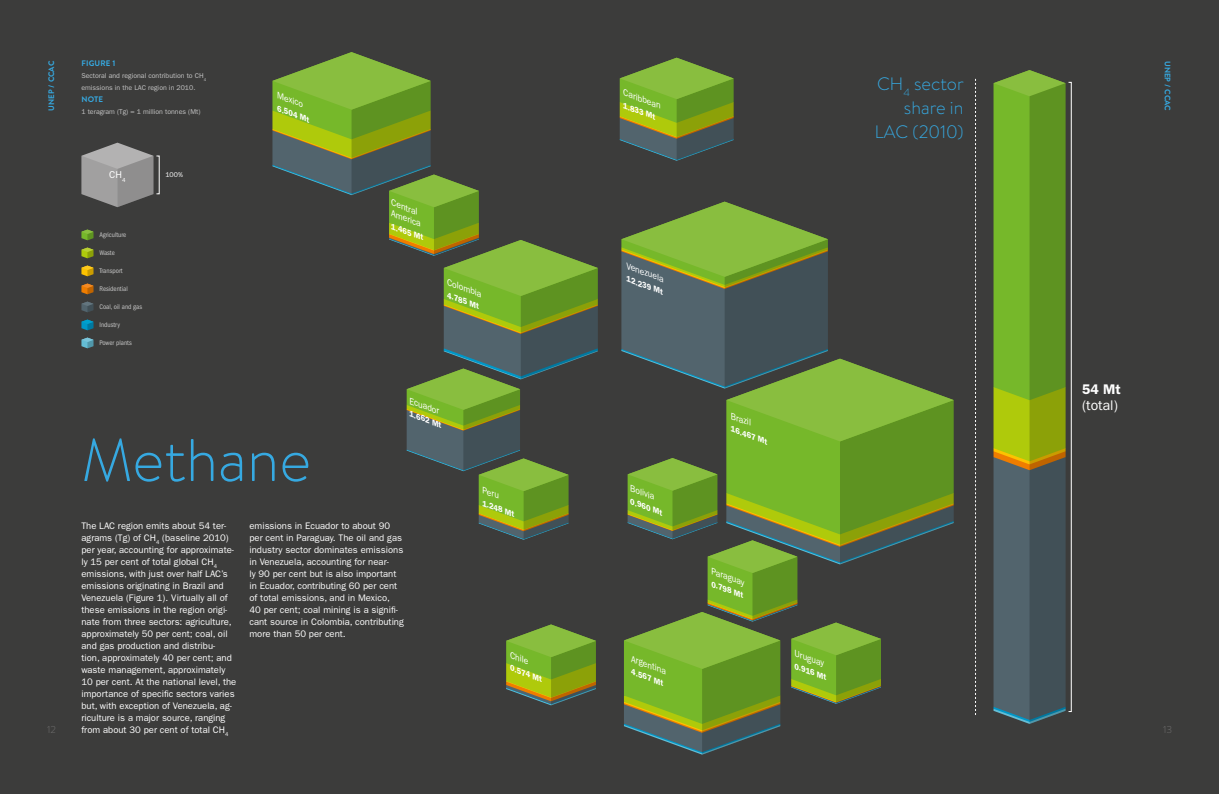
<style>
.page{position:relative;width:1219px;height:794px;background:#fff}
.page>*{position:absolute;margin:0;border:0;box-sizing:border-box;transform-origin:0 0}
.t1{font:300 60px "Brandon Text";color:#36a9e1}
.t2{font:300 18px/24px "Brandon Text";color:#36a9e1;text-align:right}
.t3{font:14px "ITC Franklin Gothic Std";color:#fff}
.t4{font:600 14px "ITC Franklin Gothic Std";color:#fff}
.t5{font:300 10px "Brandon Text";color:#706f6f}
.t6{font:10px "ITC Franklin Gothic Std";color:#fff}
.t7{font:9.5px/12px "ITC Franklin Gothic Std";color:#fff}
.t8{font:italic 9px/10px "ITC Franklin Gothic Std";color:#fff}
.t9{font:italic 600 8px "ITC Franklin Gothic Std";color:#fff}
.t10{font:700 8px "Brandon Text";color:#36a9e1}
.t11{font:7px/12px "ITC Franklin Gothic Std";color:#c6c6c6}
.t12{font:condensed 7px "ITC Franklin Gothic Std";color:#c6c6c6}
.t13{font:7px "ITC Franklin Gothic Std";color:#fff}
</style>
<div class="page">
<div style="left:0;top:1px;width:609px;height:793px;background:#3c3c3b"></div>
<div style="left:609px;top:1px;width:609px;height:793px;background:#3c3c3b"></div>
<svg style="left:620px;top:58px;width:114px;height:103px"></svg>
<svg style="left:272px;top:52px;width:326px;height:488px"></svg>
<svg style="left:506px;top:624px;width:90px;height:81px"></svg>
<svg style="left:621px;top:202px;width:333px;height:552px"></svg>
<svg style="left:993px;top:70px;width:72px;height:654px;background:#63873b"></svg>
<svg style="left:81px;top:143px;width:72px;height:64px"></svg>
<svg style="left:975px;top:79px;width:1px;height:636px"></svg>
<svg style="left:81px;top:229px;width:12px;height:11px"></svg>
<svg style="left:81px;top:247px;width:12px;height:11px"></svg>
<svg style="left:81px;top:265px;width:12px;height:11px"></svg>
<svg style="left:81px;top:283px;width:12px;height:11px"></svg>
<svg style="left:81px;top:301px;width:12px;height:11px"></svg>
<svg style="left:81px;top:319px;width:12px;height:11px"></svg>
<svg style="left:81px;top:337px;width:12px;height:11px"></svg>
<p class="t10" style="left:46px;top:111px;width:51px;rotate:-90deg">UNEP / CCAC</p>
<p class="t10" style="left:82px;top:58px;width:36px">FIGURE 1</p>
<p class="t11" style="left:81px;top:70px;width:126px">Sectoral and regional contribution to CH<sub>4 </sub>emissions in the LAC region in 2010.</p>
<p class="t10" style="left:82px;top:94px;width:23px">NOTE</p>
<p class="t11" style="left:81px;top:106px;width:121px">1 teragram (Tg) = 1 million tonnes (Mt)</p>
<p class="t6" style="left:109px;top:169px;width:18px">CH<sub>4</sub></p>
<p class="t12" style="left:99px;top:231px;width:28px">Agriculture</p>
<p class="t12" style="left:99px;top:249px;width:17px">Waste</p>
<p class="t12" style="left:99px;top:285px;width:30px">Residential</p>
<p class="t12" style="left:99px;top:321px;width:22px">Industry</p>
<p class="t12" style="left:99px;top:267px;width:25px">Transport</p>
<p class="t12" style="left:99px;top:303px;width:44px">Coal, oil and gas</p>
<p class="t12" style="left:99px;top:339px;width:34px">Power plants</p>
<p class="t13" style="left:165px;top:171px;width:19px">100%</p>
<p class="t8" style="left:280px;top:91px;width:29px;rotate:20deg">Mexico</p>
<p class="t9" style="left:280px;top:104px;width:36px;rotate:20deg">6.504 Mt</p>
<h1 class="t1" style="left:81px;top:419px;width:231px">Methane</h1>
<p class="t8" style="left:397px;top:199px;width:33px;text-indent:-4px;rotate:20deg">Central<br>America</p>
<p class="t9" style="left:394px;top:222px;width:36px;rotate:20deg">1.465 Mt</p>
<p class="t8" style="left:450px;top:277px;width:38px;rotate:20deg">Colombia</p>
<p class="t9" style="left:450px;top:291px;width:36px;rotate:20deg">4.785 Mt</p>
<p class="t8" style="left:412px;top:396px;width:33px;rotate:20deg">Ecuador</p>
<p class="t9" style="left:412px;top:409px;width:36px;rotate:20deg">1.662 Mt</p>
<p class="t8" style="left:485px;top:485px;width:19px;rotate:20deg">Peru</p>
<p class="t9" style="left:485px;top:498px;width:36px;rotate:20deg">1.248 Mt</p>
<p class="t8" style="left:626px;top:88px;width:41px;rotate:20deg">Caribbean</p>
<p class="t9" style="left:626px;top:101px;width:36px;rotate:20deg">1.833 Mt</p>
<p class="t8" style="left:629px;top:261px;width:41px;rotate:20deg">Venezuela</p>
<p class="t9" style="left:629px;top:274px;width:40px;rotate:20deg">12.239 Mt</p>
<p class="t8" style="left:633px;top:483px;width:27px;rotate:20deg">Bolivia</p>
<p class="t9" style="left:633px;top:497px;width:36px;rotate:20deg">0.960 Mt</p>
<p class="t8" style="left:734px;top:411px;width:23px;rotate:20deg">Brazil</p>
<p class="t9" style="left:733px;top:424px;width:40px;rotate:20deg">16.467 Mt</p>
<h2 class="t2" style="left:875px;top:71px;width:90px">CH<sub>4</sub> sector share in<br>LAC (2010)</h2>
<p class="t10" style="left:1173px;top:61px;width:51px;rotate:90deg">UNEP / CCAC</p>
<h3 class="t4" style="left:1082px;top:381px;width:40px">54 Mt</h3>
<h3 class="t3" style="left:1082px;top:397px;width:37px">(total)</h3>
<p class="t7" style="left:81px;top:520px;width:156px">The LAC region emits about 54 ter&shy;agrams (Tg) of CH<sub>4</sub> (baseline 2010) per year, accounting for approximate&shy;ly 15 per cent of total global CH<sub>4 </sub>emissions, with just over half LAC’s emissions originating in Brazil and Venezuela (Figure 1). Virtually all of these emissions in the region origi&shy;nate from three sectors: agriculture, approximately 50 per cent; coal, oil and gas production and distribu-<br>tion, approximately 40 per cent; and waste management, approximately 10 per cent. At the national level, the importance of specific sectors varies but, with exception of Venezuela, ag&shy;riculture is a major source, ranging from about 30 per cent of total CH<sub>4</sub></p>
<p class="t7" style="left:249px;top:520px;width:156px">emissions in Ecuador to about 90 per cent in Paraguay. The oil and gas industry sector dominates emissions in Venezuela, accounting for near-<br>ly 90 per cent but is also important in Ecuador, contributing 60 per cent of total emissions, and in Mexico,<br>40 per cent; coal mining is a signifi&shy;cant source in Colombia, contributing more than 50 per cent.</p>
<p class="t8" style="left:714px;top:566px;width:37px;rotate:20deg">Paraguay</p>
<p class="t9" style="left:714px;top:579px;width:36px;rotate:20deg">0.798 Mt</p>
<p class="t8" style="left:797px;top:648px;width:33px;rotate:20deg">Uruguay</p>
<p class="t8" style="left:513px;top:650px;width:21px;rotate:20deg">Chile</p>
<p class="t9" style="left:513px;top:663px;width:36px;rotate:20deg">0.574 Mt</p>
<p class="t8" style="left:634px;top:654px;width:38px;rotate:20deg">Argentina</p>
<p class="t9" style="left:797px;top:661px;width:36px;rotate:20deg">0.916 Mt</p>
<p class="t9" style="left:634px;top:667px;width:36px;rotate:20deg">4.567 Mt</p>
<p class="t5" style="left:47px;top:723px;width:10px">12</p>
<p class="t5" style="left:1163px;top:723px;width:11px">13</p>
</div>
